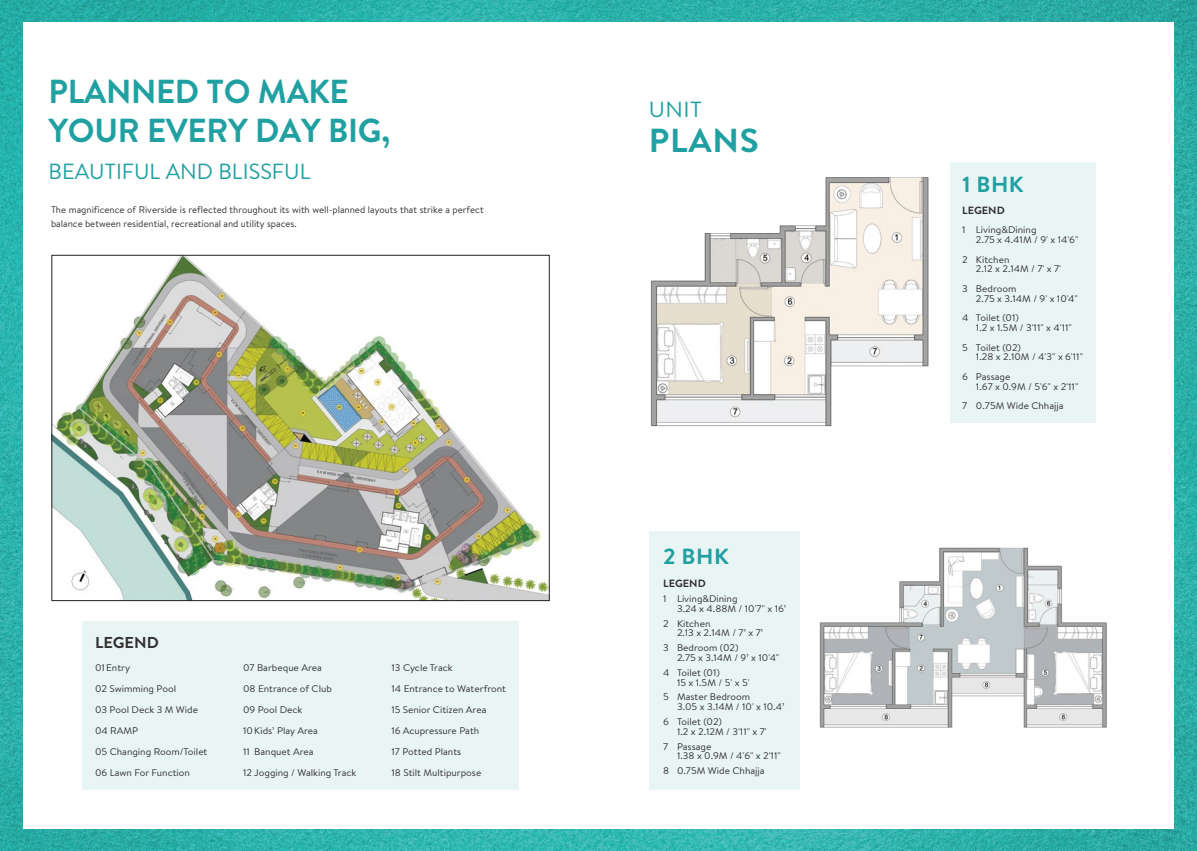
<style>
.page{position:relative;width:1197px;height:851px;background:#fff}
.page>*{position:absolute;margin:0;border:0;box-sizing:border-box;transform-origin:0 0}
.t1{font:700 33.25px/39.9px "Brandon Text";letter-spacing:-.01em;color:#21a0a2}
.t2{font:700 33.25px "Brandon Text";letter-spacing:-.01em;color:#21a0a2;scale:1.05 1}
.t3{font:21.88px "Brandon Text";color:#21a0a2}
.t4{font:700 21.88px "Brandon Text";letter-spacing:.02em;color:#21a0a2;scale:1.05 1}
.t5{font:21.88px "Brandon Text";color:#21a0a2;scale:1.05 1}
.t6{font:700 15.75px "Brandon Text";color:#333132;scale:1.05 1}
.t7{font:700 10.5px "Brandon Text";color:#333132;scale:1.05 1}
.t8{font:9.62px/21px "Brandon Text";color:#333132;scale:1.05 1}
.t9{font:9.62px/13.1px "Brandon Text";color:#333132}
</style>
<div class="page">
<img style="left:0;top:0;width:1197px;height:850px">
<div style="left:23px;top:22px;width:1151px;height:806px;background:#fff"></div>
<img style="left:650px;top:177px;width:279px;height:250px">
<div style="left:950px;top:162px;width:145px;height:260px;background:#e9f5f4"></div>
<div style="left:83px;top:621px;width:436px;height:169px;background:#e9f5f4"></div>
<img style="left:819px;top:547px;width:288px;height:181px">
<div style="left:650px;top:531px;width:150px;height:259px;background:#e9f5f4"></div>
<img style="left:54px;top:257px;width:493px;height:341px">
<h1 class="t1" style="left:49px;top:70px;width:343px">PLANNED TO MAKE<br>YOUR EVERY DAY BIG,</h1>
<h2 class="t3" style="left:49px;top:157px;width:263px">BEAUTIFUL AND BLISSFUL</h2>
<p class="t9" style="left:51px;top:203px;width:434px">The magnificence of Riverside is reflected throughout its with well-planned layouts that strike a perfect balance between residential, recreational and utility spaces.</p>
<h3 class="t6" style="left:95px;top:632px;width:62px">LEGEND</h3>
<p class="t8" style="left:95px;top:656px;width:109px">01 Entry<br>02 Swimming Pool<br>03 Pool Deck 3 M Wide<br>04 RAMP<br>05 Changing Room/Toilet<br>06 Lawn For Function</p>
<p class="t8" style="left:243px;top:656px;width:110px">07 Barbeque Area<br>08 Entrance of Club<br>09 Pool Deck<br>10 Kids’ Play Area<br>11 Banquet Area<br>12 Jogging / Walking Track</p>
<p class="t8" style="left:392px;top:656px;width:111px">13 Cycle Track<br>14 Entrance to Waterfront<br>15 Senior Citizen Area<br>16 Acupressure Path<br>17 Potted Plants<br>18 Stilt Multipurpose</p>
<h2 class="t5" style="left:649px;top:95px;width:52px">UNIT</h2>
<h1 class="t2" style="left:649px;top:118px;width:106px">PLANS</h1>
<h2 class="t4" style="left:663px;top:541px;width:64px">2 BHK</h2>
<p class="t7" style="left:663px;top:576px;width:42px">LEGEND</p>
<p class="t8" style="left:677px;top:593px;width:106px;line-height:9.8px;text-indent:-14px">1 Living&amp;Dining<br>3.24 x 4.88M / 10'7" x 16’</p>
<p class="t8" style="left:677px;top:618px;width:83px;line-height:9.8px;text-indent:-14px">2 Kitchen<br>2.13 x 2.14M / 7’ x 7’</p>
<p class="t8" style="left:677px;top:642px;width:99px;line-height:9.8px;text-indent:-14px">3 Bedroom (02)<br>2.75 x 3.14M / 9’ x 10'4"</p>
<p class="t8" style="left:677px;top:667px;width:71px;line-height:9.8px;text-indent:-14px">4 Toilet (01)<br>15 x 1.5M / 5' x 5'</p>
<p class="t8" style="left:677px;top:691px;width:104px;line-height:9.8px;text-indent:-14px">5 Master Bedroom<br>3.05 x 3.14M / 10' x 10.4’</p>
<p class="t8" style="left:677px;top:716px;width:87px;line-height:9.8px;text-indent:-14px">6 Toilet (02)<br>1.2 x 2.12M / 3'11" x 7'</p>
<p class="t8" style="left:677px;top:741px;width:100px;line-height:9.8px;text-indent:-14px">7 Passage<br>1.38 x 0.9M / 4'6" x 2'11"</p>
<p class="t8" style="left:663px;top:760px;width:98px">8 0.75M Wide Chhajja</p>
<h2 class="t4" style="left:962px;top:169px;width:60px">1 BHK</h2>
<p class="t7" style="left:962px;top:203px;width:42px">LEGEND</p>
<p class="t8" style="left:976px;top:225px;width:99px;line-height:9.8px;text-indent:-14px">1 Living&amp;Dining<br>2.75 x 4.41M / 9' x 14'6"</p>
<p class="t8" style="left:976px;top:254px;width:83px;line-height:9.8px;text-indent:-14px">2 Kitchen<br>2.12 x 2.14M / 7' x 7'</p>
<p class="t8" style="left:976px;top:283px;width:99px;line-height:9.8px;text-indent:-14px">3 Bedroom<br>2.75 x 3.14M / 9' x 10'4"</p>
<p class="t8" style="left:976px;top:313px;width:93px;line-height:9.8px;text-indent:-14px">4 Toilet (01)<br>1.2 x 1.5M / 3'11" x 4'11"</p>
<p class="t8" style="left:976px;top:342px;width:104px;line-height:9.8px;text-indent:-14px">5 Toilet (02)<br>1.28 x 2.10M / 4'3" x 6'11"</p>
<p class="t8" style="left:976px;top:371px;width:99px;line-height:9.8px;text-indent:-14px">6 Passage<br>1.67 x 0.9M / 5'6" x 2'11"</p>
<p class="t8" style="left:962px;top:395px;width:98px">7 0.75M Wide Chhajja</p>
</div>
